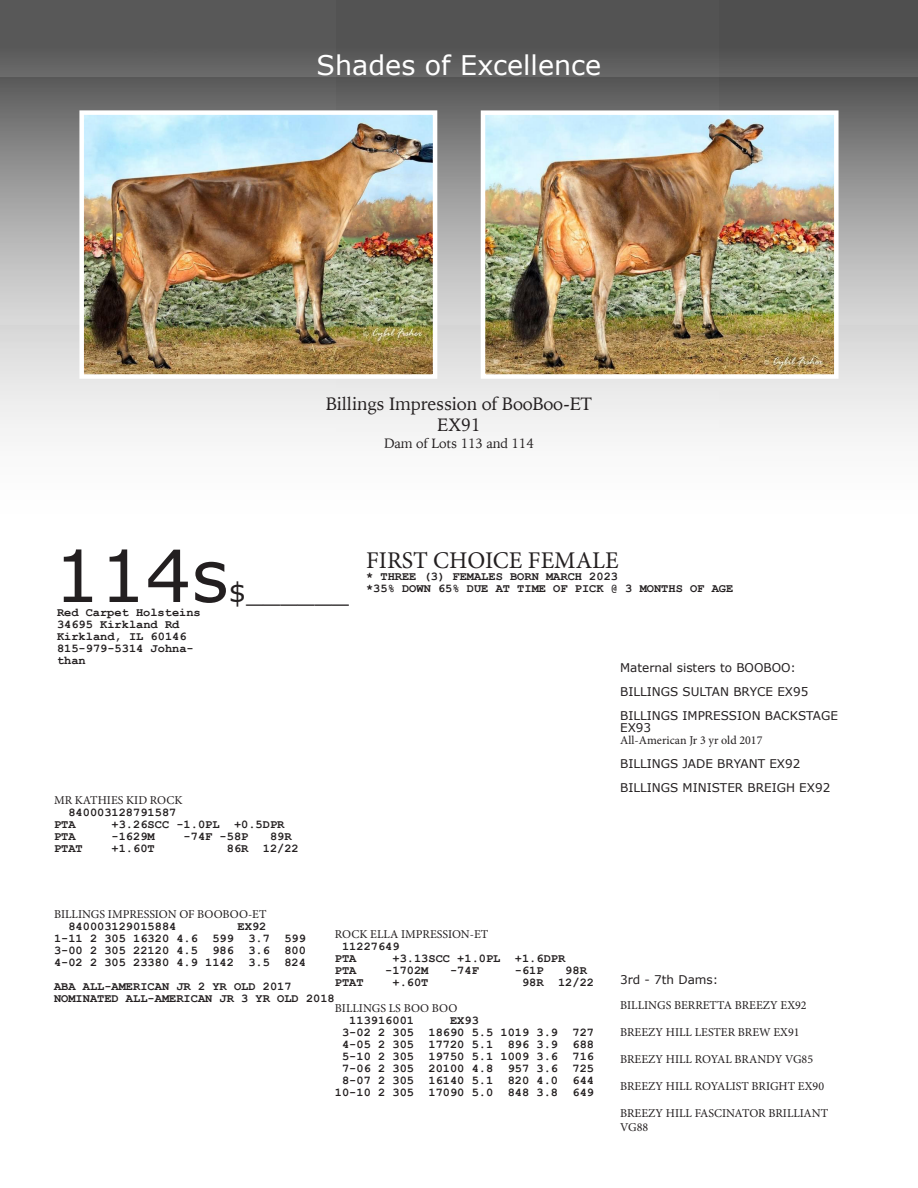
<style>
.page{position:relative;width:918px;height:1188px;background:#fff}
.page>*{position:absolute;margin:0;border:0;box-sizing:border-box;transform-origin:0 0}
.t1{font:72px "Verdana";color:#231f20}
.t2{font:27px "Verdana";color:#fff}
.t3{font:27px "Verdana";color:#231f20}
.t4{font:24px "Minion Pro";color:#231f20}
.t5{font:18px/21.6px "Iowan Old Style";letter-spacing:-.01em;color:#231f20;text-align:center}
.t6{font:13.5px "Iowan Old Style";letter-spacing:-.01em;color:#231f20}
.t7{font:700 12px/12px "Courier New";color:#231f20}
.t8{font:12px/13.5px "Minion Pro";color:#231f20}
.t9{font:12px/12px "Verdana";color:#231f20}
</style>
<div class="page">
<img style="left:0;top:0;width:918px;height:436px">
<img style="left:486px;top:115px;width:348px;height:259px">
<div style="left:481px;top:110px;width:358px;height:269px;border:4px solid #fff"></div>
<img style="left:84px;top:115px;width:348px;height:259px">
<div style="left:79px;top:110px;width:358px;height:269px;border:4px solid #fff"></div>
<p class="t2" style="left:317px;top:48px;width:286px">Shades of Excellence</p>
<p class="t5" style="left:326px;top:392px;width:268px">Billings Impression of BooBoo-ET<br>EX91</p>
<p class="t6" style="left:384px;top:431px;width:151px">Dam of Lots 113 and 114</p>
<p class="t1" style="left:54px;top:530px;width:176px">114s</p>
<p class="t3" style="left:229px;top:575px;width:122px">$______</p>
<p class="t7" style="left:57px;top:606px;width:145px">Red Carpet Holsteins</p>
<p class="t7" style="left:57px;top:618px;width:124px">34695 Kirkland Rd</p>
<p class="t7" style="left:57px;top:630px;width:131px">Kirkland, IL 60146</p>
<p class="t7" style="left:57px;top:642px;width:138px">815-979-5314 Johna&shy;than</p>
<p class="t8" style="left:54px;top:794px;width:130px">MR KATHIES KID ROCK</p>
<p class="t7" style="left:68px;top:806px;width:110px">840003128791587</p>
<p class="t7" style="left:54px;top:818px;width:23px">PTA</p>
<p class="t7" style="left:112px;top:818px;width:174px">+3.26SCC -1.0PL +0.5DPR</p>
<p class="t7" style="left:54px;top:830px;width:23px">PTA</p>
<p class="t7" style="left:112px;top:830px;width:45px">-1629M</p>
<p class="t7" style="left:184px;top:830px;width:66px">-74F -58P</p>
<p class="t7" style="left:270px;top:830px;width:23px">89R</p>
<p class="t7" style="left:54px;top:842px;width:30px">PTAT</p>
<p class="t7" style="left:112px;top:842px;width:45px">+1.60T</p>
<p class="t7" style="left:227px;top:842px;width:74px">86R 12/22</p>
<p class="t4" style="left:366px;top:544px;width:254px">FIRST CHOICE FEMALE</p>
<p class="t7" style="left:366px;top:570px;width:254px">* THREE (3) FEMALES BORN MARCH 2023</p>
<p class="t7" style="left:366px;top:582px;width:369px">*35% DOWN 65% DUE AT TIME OF PICK @ 3 MONTHS OF AGE</p>
<p class="t9" style="left:620px;top:662px;width:177px">Maternal sisters to BOOBOO:</p>
<p class="t9" style="left:620px;top:686px;width:190px">BILLINGS SULTAN BRYCE EX95</p>
<p class="t9" style="left:620px;top:710px;width:219px">BILLINGS IMPRESSION BACKSTAGE<br>EX93</p>
<p class="t8" style="left:620px;top:733px;width:144px">All-American Jr 3 yr old 2017</p>
<p class="t9" style="left:620px;top:758px;width:182px">BILLINGS JADE BRYANT EX92</p>
<p class="t9" style="left:620px;top:782px;width:212px">BILLINGS MINISTER BREIGH EX92</p>
<p class="t8" style="left:54px;top:908px;width:214px">BILLINGS IMPRESSION OF BOOBOO-ET</p>
<p class="t7" style="left:68px;top:920px;width:110px">840003129015884</p>
<p class="t7" style="left:238px;top:920px;width:30px">EX92</p>
<p class="t7" style="left:54px;top:932px;width:254px">1-11 2 305 16320 4.6 599 3.7 599</p>
<p class="t7" style="left:54px;top:944px;width:254px">3-00 2 305 22120 4.5 986 3.6 800</p>
<p class="t7" style="left:54px;top:956px;width:254px">4-02 2 305 23380 4.9 1142 3.5 824</p>
<p class="t7" style="left:54px;top:980px;width:239px">ABA ALL-AMERICAN JR 2 YR OLD 2017</p>
<p class="t7" style="left:54px;top:992px;width:282px">NOMINATED ALL-AMERICAN JR 3 YR OLD 2018</p>
<p class="t8" style="left:335px;top:928px;width:155px">ROCK ELLA IMPRESSION-ET</p>
<p class="t7" style="left:342px;top:940px;width:59px">11227649</p>
<p class="t7" style="left:335px;top:952px;width:23px">PTA</p>
<p class="t7" style="left:393px;top:952px;width:174px">+3.13SCC +1.0PL +1.6DPR</p>
<p class="t7" style="left:335px;top:964px;width:23px">PTA</p>
<p class="t7" style="left:385px;top:964px;width:45px">-1702M</p>
<p class="t7" style="left:450px;top:964px;width:30px">-74F</p>
<p class="t7" style="left:515px;top:964px;width:30px">-61P</p>
<p class="t7" style="left:565px;top:964px;width:23px">98R</p>
<p class="t7" style="left:335px;top:976px;width:30px">PTAT</p>
<p class="t7" style="left:393px;top:976px;width:37px">+.60T</p>
<p class="t7" style="left:522px;top:976px;width:74px">98R 12/22</p>
<p class="t8" style="left:335px;top:1001px;width:124px">BILLINGS LS BOO BOO</p>
<p class="t7" style="left:349px;top:1014px;width:66px">113916001</p>
<p class="t7" style="left:450px;top:1014px;width:30px">EX93</p>
<p class="t7" style="left:342px;top:1026px;width:254px">3-02 2 305 18690 5.5 1019 3.9 727</p>
<p class="t7" style="left:342px;top:1038px;width:254px">4-05 2 305 17720 5.1 896 3.9 688</p>
<p class="t7" style="left:342px;top:1050px;width:254px">5-10 2 305 19750 5.1 1009 3.6 716</p>
<p class="t7" style="left:342px;top:1062px;width:254px">7-06 2 305 20100 4.8 957 3.6 725</p>
<p class="t7" style="left:342px;top:1074px;width:254px">8-07 2 305 16140 5.1 820 4.0 644</p>
<p class="t7" style="left:335px;top:1086px;width:261px">10-10 2 305 17090 5.0 848 3.8 649</p>
<p class="t9" style="left:620px;top:974px;width:100px">3rd - 7th Dams:</p>
<p class="t8" style="left:620px;top:999px;width:188px">BILLINGS BERRETTA BREEZY EX92</p>
<p class="t8" style="left:620px;top:1026px;width:181px">BREEZY HILL LESTER BREW EX91</p>
<p class="t8" style="left:620px;top:1053px;width:194px">BREEZY HILL ROYAL BRANDY VG85</p>
<p class="t8" style="left:620px;top:1080px;width:205px">BREEZY HILL ROYALIST BRIGHT EX90</p>
<p class="t8" style="left:620px;top:1107px;width:210px">BREEZY HILL FASCINATOR BRILLIANT<br>VG88</p>
</div>
